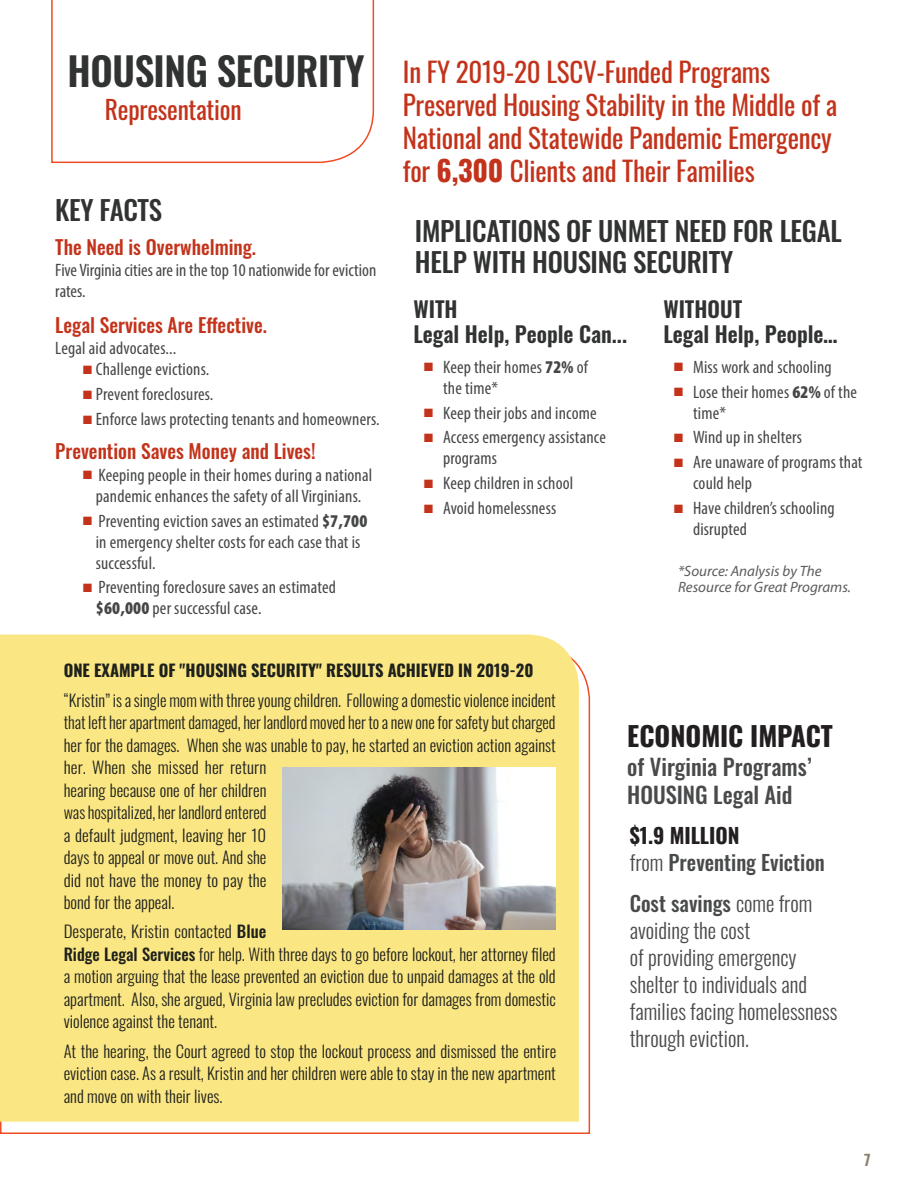
<style>
.page{position:relative;width:918px;height:1188px;background:#fff}
.page>*{position:absolute;margin:0;border:0;box-sizing:border-box;transform-origin:0 0}
.Header_intro_nested{font:600 39px "Oswald";letter-spacing:-.01em;color:#313232}
.Header_intro_nested-2{font:27px/33px "Oswald";letter-spacing:-.01em;color:#c3331b}
.Header_intro_nested-3{font:500 27px/31.5px "Oswald";letter-spacing:-.01em;color:#313232}
.Body__Intro_LargeTex{font:700 27px "Oswald";color:#231f20}
.Header_intro_nested-4{font:25.5px "Oswald";letter-spacing:-.01em;color:#c3331b}
.Body__Intro_LargeTex-2{font:500 22.5px "Oswald";color:#494a4b}
.body_sans{font:600 21.75px/24.8px "Oswald";color:#313232}
.Body__Intro_LargeTex-3{font:300 21px/27px "Oswald";color:#494a4b}
.Body__Intro_LargeTex-4{font:500 21px/40.5px "Oswald";color:#494a4b}
.Body__Intro_LargeTex-5{font:700 21px "Oswald";letter-spacing:-.005em;color:#231f20}
.story_text{font:500 19.5px "Oswald";color:#c3331b}
.Bullet_inset{font:condensed 18px/21px "Myriad Pro";letter-spacing:.01em;color:#454647}
.story_text-2{font:condensed 18px/21px "Myriad Pro";color:#454647}
.story_text-3{font:300 16.5px/22.5px "Oswald";color:#1e211c}
.story_text-4{font:700 16.5px "Oswald";color:#1e211c}
.Body{font:italic 15px/16.5px "Myriad Pro";color:#5c5c5f}
.t1{font:600 15px "Oswald";color:#88806b}
.s1{font-family:"Arial";font-weight:700;font-stretch:normal;color:#c3331b}
.s2{font-weight:900}
.s3{font-weight:700;font-size:28.5px}
.s4{font-weight:500}
.s5{font-weight:300}
</style>
<div class="page">
<svg style="left:51px;top:0;width:324px;height:164px"></svg>
<svg style="left:0;top:665px;width:591px;height:469px"></svg>
<div style="left:0;top:634px;width:579px;height:488px;background:#fbe684"></div>
<img style="left:283px;top:767px;width:273px;height:162px">
<p class="Header_intro_nested" style="left:68px;top:36px;width:299px">HOUSING SECURITY</p>
<p class="Header_intro_nested-4" style="left:105px;top:87px;width:138px">Representation</p>
<p class="Header_intro_nested-3" style="left:55px;top:192px;width:109px">KEY FACTS</p>
<p class="story_text" style="left:55px;top:229px;width:202px">The Need is Overwhelming.</p>
<p class="story_text-2" style="left:55px;top:259px;width:322px">Five Virginia cities are in the top 10 nationwide for eviction rates.</p>
<p class="story_text" style="left:55px;top:307px;width:213px">Legal Services Are Effective.</p>
<p class="story_text-2" style="left:55px;top:337px;width:123px">Legal aid advocates...</p>
<p class="Bullet_inset" style="left:82px;top:359px;width:129px"><span class="s1">■</span>Challenge evictions.</p>
<p class="Bullet_inset" style="left:82px;top:384px;width:133px"><span class="s1">■</span>Prevent foreclosures.</p>
<p class="Bullet_inset" style="left:82px;top:408px;width:299px"><span class="s1">■</span>Enforce laws protecting tenants and homeowners.</p>
<p class="story_text" style="left:55px;top:434px;width:262px">Prevention Saves Money and Lives!</p>
<p class="Bullet_inset" style="left:82px;top:464px;width:291px;text-align:center"><span class="s1">■</span> Keeping people in their homes during a national pandemic enhances the safety of all Virginians.</p>
<p class="Bullet_inset" style="left:96px;top:510px;width:273px;text-indent:-14px"><span class="s1">■</span> Preventing eviction saves an estimated <span class="s2">$7,700 </span>in emergency shelter costs for each case that is successful.</p>
<p class="Bullet_inset" style="left:96px;top:577px;width:242px;text-indent:-14px"><span class="s1">■</span> Preventing foreclosure saves an estimated <span class="s2">$60,000</span> per successful case.</p>
<p class="Header_intro_nested-2" style="left:403px;top:53px;width:436px">In FY 2019-20 LSCV-Funded Programs Preserved Housing Stability in the Middle of a National and Statewide Pandemic Emergency for <span class="s3">6,300</span> Clients and Their Families</p>
<p class="Header_intro_nested-3" style="left:415px;top:212px;width:428px">IMPLICATIONS OF UNMET NEED FOR LEGAL<br>HELP WITH HOUSING SECURITY</p>
<p class="body_sans" style="left:413px;top:295px;width:215px">WITH<br>Legal Help, People Can...</p>
<p class="Bullet_inset" style="left:443px;top:356px;width:146px;text-indent:-20px"><span class="s1">■</span> Keep their homes <span class="s2">72%</span> of the time*</p>
<p class="Bullet_inset" style="left:423px;top:402px;width:175px"><span class="s1">■</span> Keep their jobs and income</p>
<p class="Bullet_inset" style="left:443px;top:427px;width:164px;text-indent:-20px"><span class="s1">■</span> Access emergency assistance programs</p>
<p class="Bullet_inset" style="left:423px;top:473px;width:152px"><span class="s1">■</span> Keep children in school</p>
<p class="Bullet_inset" style="left:423px;top:497px;width:134px"><span class="s1">■</span> Avoid homelessness</p>
<p class="body_sans" style="left:663px;top:295px;width:176px">WITHOUT<br>Legal Help, People…</p>
<p class="Bullet_inset" style="left:673px;top:356px;width:160px"><span class="s1">■</span> Miss work and schooling</p>
<p class="Bullet_inset" style="left:693px;top:381px;width:165px;text-indent:-20px"><span class="s1">■</span> Lose their homes <span class="s2">62%</span> of the time*</p>
<p class="Bullet_inset" style="left:673px;top:427px;width:130px"><span class="s1">■</span> Wind up in shelters</p>
<p class="Bullet_inset" style="left:693px;top:452px;width:171px;text-indent:-20px"><span class="s1">■</span> Are unaware of programs that could help</p>
<p class="Bullet_inset" style="left:693px;top:497px;width:143px;text-indent:-20px"><span class="s1">■</span> Have children’s schooling disrupted</p>
<p class="Body" style="left:678px;top:562px;width:174px">*Source: Analysis by The<br>Resource for Great Programs.</p>
<p class="story_text-4" style="left:64px;top:656px;width:471px">ONE EXAMPLE OF "HOUSING SECURITY" RESULTS ACHIEVED IN 2019-20</p>
<p class="story_text-3" style="left:64px;top:687px;width:494px">“Kristin” is a single mom with three young children. Following a domestic violence incident that left her apartment damaged, her landlord moved her to a new one for safety but charged her for the damages. When she was unable to pay, he started an eviction action against her. When she missed her return<br>hearing because one of her children<br>was hospitalized, her landlord entered<br>a default judgment, leaving her 10<br>days to appeal or move out. And she<br>did not have the money to pay the<br>bond for the appeal.</p>
<p class="story_text-3" style="left:64px;top:919px;width:494px">Desperate, Kristin contacted <span class="s4">Blue<br>Ridge Legal Services</span> for help. With three days to go before lockout, her attorney filed a motion arguing that the lease prevented an eviction due to unpaid damages at the old apartment. Also, she argued, Virginia law precludes eviction for damages from domestic violence against the tenant.</p>
<p class="story_text-3" style="left:64px;top:1038px;width:494px;text-align:justify">At the hearing, the Court agreed to stop the lockout process and dismissed the entire eviction case. As a result, Kristin and her children were able to stay in the new apartment and move on with their lives.</p>
<p class="Body__Intro_LargeTex" style="left:627px;top:712px;width:207px">ECONOMIC IMPACT</p>
<p class="Body__Intro_LargeTex-2" style="left:627px;top:747px;width:186px">of Virginia Programs’</p>
<p class="Body__Intro_LargeTex-2" style="left:627px;top:775px;width:167px">HOUSING Legal Aid</p>
<p class="Body__Intro_LargeTex-5" style="left:630px;top:817px;width:111px">$1.9 MILLION</p>
<p class="Body__Intro_LargeTex-4" style="left:630px;top:840px;width:197px"><span class="s5">from</span> Preventing Eviction<br>Cost savings <span class="s5">come from</span></p>
<p class="Body__Intro_LargeTex-3" style="left:630px;top:914px;width:209px">avoiding the cost<br>of providing emergency shelter to individuals and families facing homelessness through eviction.</p>
<p class="t1" style="left:864px;top:1146px;width:8px">7</p>
</div>
